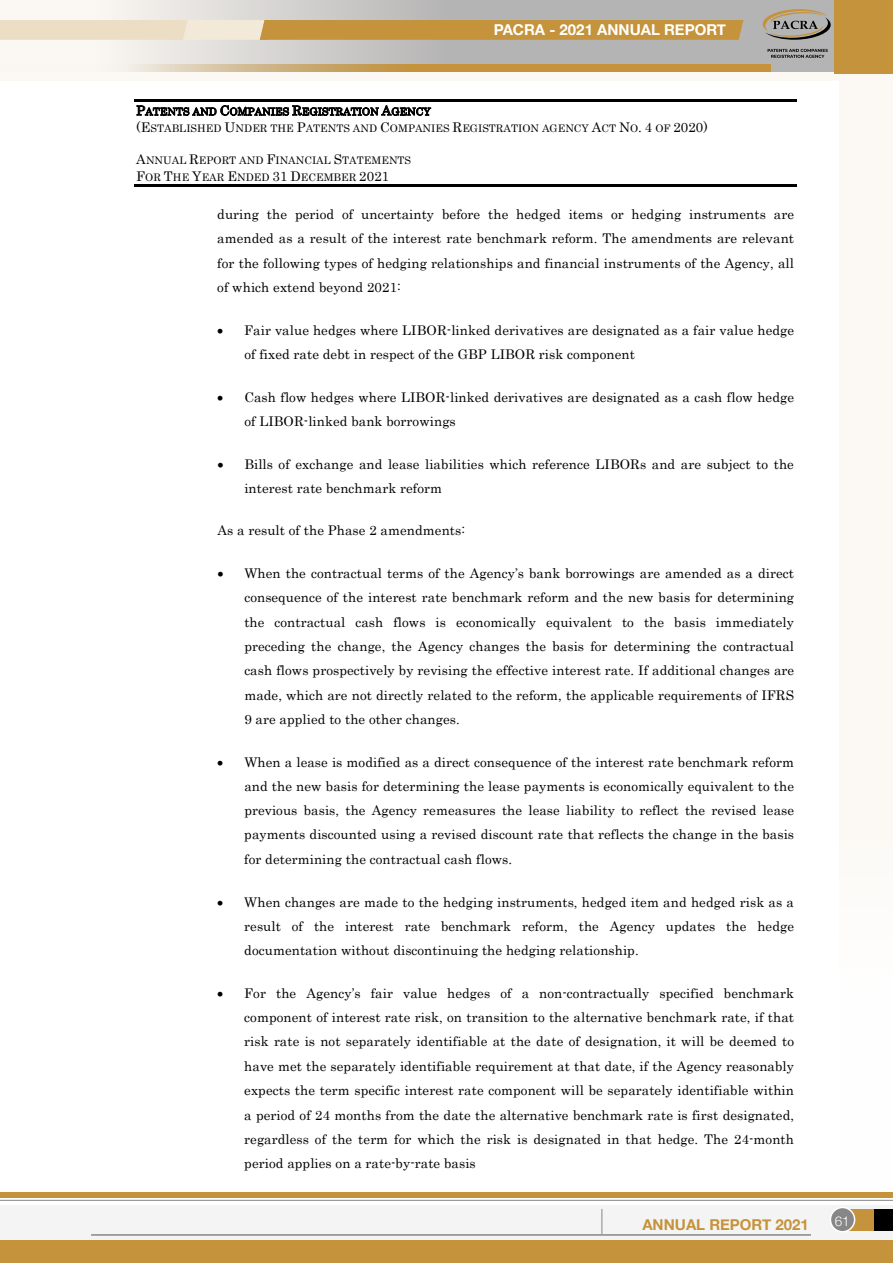
<style>
.page{position:relative;width:893px;height:1263px;background:#fcf9f4}
.page>*{position:absolute;margin:0;border:0;box-sizing:border-box;transform-origin:0 0}
.t1{font:700 15px "Helvetica Neue";color:#fff}
.t2{font:700 15px "Helvetica Neue";color:#c4933c}
.t3{font:300 13.5px "Helvetica Neue";color:#fff}
.t4{font:13.35px/24.3px "Century";letter-spacing:.005em;color:#000;text-align:justify}
.t5{font:10.5px/16.5px "Century";letter-spacing:.005em;color:#000}
.t6{font:10.2px "Century";letter-spacing:.005em;color:#000}
.s1{font-size:12.9px}
.s2{font-size:13.35px}
</style>
<div class="page">
<hr style="left:0;top:81px;width:1px;height:1182px;background:#fff">
<div style="left:1px;top:81px;width:838px;height:1182px;background:#fff"></div>
<svg style="left:141px;top:0;width:693px;height:72px;background:#c2c1c0"></svg>
<svg style="left:127px;top:64px;width:644px;height:8px;background:#caa35e"></svg>
<div style="left:0;top:1205px;width:893px;height:58px;background:#f5f4f4"></div>
<div style="left:0;top:1192px;width:893px;height:5px;background:#c4933c"></div>
<hr style="left:451px;top:1200px;width:442px;height:1px;background:#878787">
<hr style="left:0;top:1200px;width:451px;height:1px;background:#878787">
<div style="left:847px;top:1209px;width:46px;height:21px;background:#c4933c"></div>
<div style="left:830px;top:1207px;width:25px;height:25px;background:#878787;border-radius:50%"></div>
<div style="left:830px;top:1207px;width:25px;height:25px;border:1px solid #fff;border-radius:50%"></div>
<div style="left:874px;top:1209px;width:19px;height:21px;background:#000"></div>
<hr style="left:91px;top:1234px;width:720px;height:2px;background:#878787">
<svg style="left:601px;top:1209px;width:1px;height:25px"></svg>
<div style="left:834px;top:0;width:59px;height:73px;background:#c4933c"></div>
<svg style="left:768px;top:49px;width:60px;height:9px"></svg>
<div style="left:0;top:1240px;width:893px;height:23px;background:#c4933c"></div>
<svg style="left:0;top:20px;width:743px;height:20px;background:#d2ae6f"></svg>
<svg style="left:763px;top:9px;width:68px;height:31px;background:#9e968a"></svg>
<hr style="left:134px;top:100px;width:662px;height:2px;background:#000">
<hr style="left:134px;top:185px;width:662px;height:2px;background:#000">
<p class="t1" style="left:494px;top:18px;width:234px">PACRA - 2021 ANNUAL REPORT</p>
<p class="t6" style="left:136px;top:103px;width:296px"><span class="s1">P</span>ATENTS AND <span class="s1">C</span>OMPANIES <span class="s1">R</span>EGISTRATION <span class="s1">A</span>GENCY</p>
<p class="t5" style="left:136px;top:119px;width:573px"><span class="s2">(E</span>STABLISHED <span class="s2">U</span>NDER THE <span class="s2">P</span>ATENTS AND <span class="s2">C</span>OMPANIES <span class="s2">R</span>EGISTRATION AGENCY <span class="s2">A</span>CT <span class="s2">N</span>O<span class="s2">. 4</span> OF <span class="s2">2020)</span></p>
<p class="t5" style="left:136px;top:151px;width:276px"><span class="s2">A</span>NNUAL <span class="s2">R</span>EPORT AND <span class="s2">F</span>INANCIAL <span class="s2">S</span>TATEMENTS<br><span class="s2">F</span>OR <span class="s2">T</span>HE <span class="s2">Y</span>EAR <span class="s2">E</span>NDED <span class="s2">31 D</span>ECEMBER <span class="s2">2021</span></p>
<p class="t4" style="left:217px;top:201px;width:578px">during the period of uncertainty before the hedged items or hedging instruments are amended as a result of the interest rate benchmark reform. The amendments are relevant for the following types of hedging relationships and financial instruments of the Agency, all of which extend beyond 2021:</p>
<p class="t4" style="left:244px;top:316px;width:551px;text-indent:-27px">• Fair value hedges where LIBOR-linked derivatives are designated as a fair value hedge of fixed rate debt in respect of the GBP LIBOR risk component</p>
<p class="t4" style="left:244px;top:383px;width:551px;text-indent:-27px">• Cash flow hedges where LIBOR-linked derivatives are designated as a cash flow hedge of LIBOR-linked bank borrowings</p>
<p class="t4" style="left:244px;top:450px;width:551px;text-indent:-27px">• Bills of exchange and lease liabilities which reference LIBORs and are subject to the interest rate benchmark reform</p>
<p class="t4" style="left:217px;top:517px;width:249px">As a result of the Phase 2 amendments:</p>
<p class="t4" style="left:244px;top:560px;width:551px;text-indent:-27px">• When the contractual terms of the Agency’s bank borrowings are amended as a direct consequence of the interest rate benchmark reform and the new basis for determining the contractual cash flows is economically equivalent to the basis immediately preceding the change, the Agency changes the basis for determining the contractual cash flows prospectively by revising the effective interest rate. If additional changes are made, which are not directly related to the reform, the applicable requirements of IFRS 9 are applied to the other changes.</p>
<p class="t4" style="left:244px;top:748px;width:551px;text-indent:-27px">• When a lease is modified as a direct consequence of the interest rate benchmark reform and the new basis for determining the lease payments is economically equivalent to the previous basis, the Agency remeasures the lease liability to reflect the revised lease payments discounted using a revised discount rate that reflects the change in the basis for determining the contractual cash flows.</p>
<p class="t4" style="left:244px;top:889px;width:551px;text-indent:-27px">• When changes are made to the hedging instruments, hedged item and hedged risk as a result of the interest rate benchmark reform, the Agency updates the hedge documentation without discontinuing the hedging relationship.</p>
<p class="t4" style="left:244px;top:980px;width:551px;text-indent:-27px">• For the Agency’s fair value hedges of a non-contractually specified benchmark component of interest rate risk, on transition to the alternative benchmark rate, if that risk rate is not separately identifiable at the date of designation, it will be deemed to have met the separately identifiable requirement at that date, if the Agency reasonably expects the term specific interest rate component will be separately identifiable within a period of 24 months from the date the alternative benchmark rate is first designated, regardless of the term for which the risk is designated in that hedge. The 24-month period applies on a rate-by-rate basis</p>
<p class="t2" style="left:642px;top:1212px;width:168px">ANNUAL REPORT 2021</p>
<p class="t3" style="left:835px;top:1210px;width:17px">61</p>
</div>
